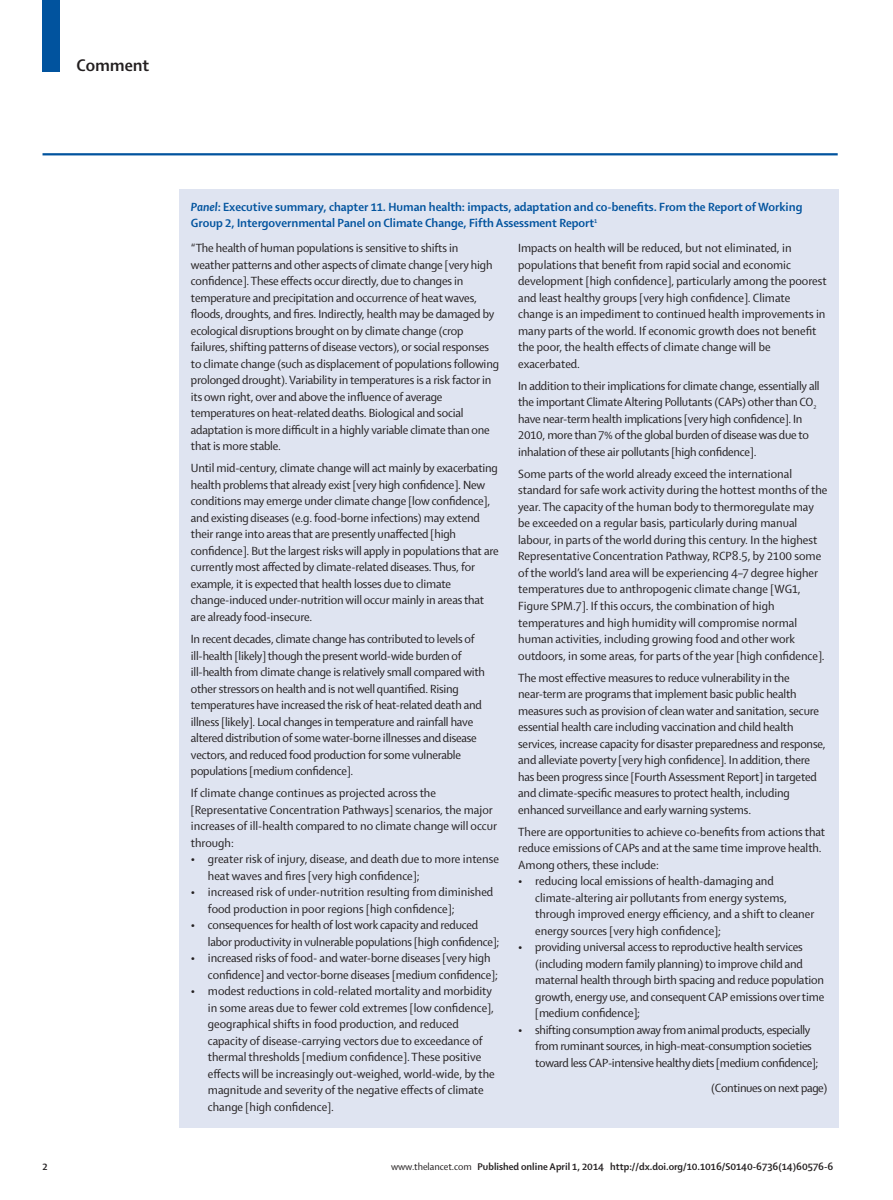
<style>
.page{position:relative;width:893px;height:1200px;background:#fff}
.page>*{position:absolute;margin:0;border:0;box-sizing:border-box;transform-origin:0 0}
.t1{font:700 18px "Shaker 2 Lancet";color:#231f20}
.panel_text{font:12.75px/16.5px "Shaker 2 Lancet";letter-spacing:-.01em;color:#231f20}
.panel_main_head__blu{font:700 12.75px/16.5px "Shaker 2 Lancet";color:#01539e}
.t2{font:700 10.5px "Shaker 2 Lancet";color:#231f20}
.s1{font-style:italic}
.s2{font-weight:400}
</style>
<div class="page">
<div style="left:43px;top:0;width:17px;height:71px;background:#01539e"></div>
<hr style="left:43px;top:153px;width:795px;height:2px;background:#01539e">
<div style="left:180px;top:189px;width:659px;height:938px;background:#dfe4f1"></div>
<p class="t1" style="left:77px;top:54px;width:74px">Comment</p>
<p class="panel_main_head__blu" style="left:191px;top:197px;width:613px"><span class="s1">Panel</span>: Executive summary, chapter 11. Human health: impacts, adaptation and co-benefits. From the Report of Working<br>Group 2, Intergovernmental Panel on Climate Change, Fifth Assessment Report<sup>1</sup></p>
<p class="panel_text" style="left:191px;top:239px;width:310px">“The health of human populations is sensitive to shifts in weather patterns and other aspects of climate change [very high confidence]. These effects occur directly, due to changes in temperature and precipitation and occurrence of heat waves, floods, droughts, and fires. Indirectly, health may be damaged by ecological disruptions brought on by climate change (crop failures, shifting patterns of disease vectors), or social responses to climate change (such as displacement of populations following prolonged drought). Variability in temperatures is a risk factor in its own right, over and above the influence of average temperatures on heat-related deaths. Biological and social adaptation is more difficult in a highly variable climate than one that is more stable.</p>
<p class="panel_text" style="left:191px;top:459px;width:309px">Until mid-century, climate change will act mainly by exacerbating health problems that already exist [very high confidence]. New conditions may emerge under climate change [low confidence], and existing diseases (e.g. food-borne infections) may extend their range into areas that are presently unaffected [high confidence]. But the largest risks will apply in populations that are currently most affected by climate-related diseases. Thus, for example, it is expected that health losses due to climate change-induced under-nutrition will occur mainly in areas that are already food-insecure.</p>
<p class="panel_text" style="left:191px;top:630px;width:296px">In recent decades, climate change has contributed to levels of ill-health [likely] though the present world-wide burden of ill-health from climate change is relatively small compared with other stressors on health and is not well quantified. Rising temperatures have increased the risk of heat-related death and illness [likely]. Local changes in temperature and rainfall have altered distribution of some water-borne illnesses and disease vectors, and reduced food production for some vulnerable populations [medium confidence].</p>
<p class="panel_text" style="left:191px;top:784px;width:308px">If climate change continues as projected across the [Representative Concentration Pathways] scenarios, the major increases of ill-health compared to no climate change will occur through:</p>
<p class="panel_text" style="left:208px;top:850px;width:292px;text-indent:-17px">• greater risk of injury, disease, and death due to more intense heat waves and fires [very high confidence];</p>
<p class="panel_text" style="left:208px;top:883px;width:287px;text-indent:-17px">• increased risk of under-nutrition resulting from diminished food production in poor regions [high confidence];</p>
<p class="panel_text" style="left:208px;top:916px;width:293px;text-indent:-17px">• consequences for health of lost work capacity and reduced labor productivity in vulnerable populations [high confidence];</p>
<p class="panel_text" style="left:208px;top:949px;width:291px;text-indent:-17px">• increased risks of food- and water-borne diseases [very high confidence] and vector-borne diseases [medium confidence];</p>
<p class="panel_text" style="left:208px;top:982px;width:288px;text-indent:-17px">• modest reductions in cold-related mortality and morbidity in some areas due to fewer cold extremes [low confidence], geographical shifts in food production, and reduced capacity of disease-carrying vectors due to exceedance of thermal thresholds [medium confidence]. These positive effects will be increasingly out-weighed, world-wide, by the magnitude and severity of the negative effects of climate change [high confidence].</p>
<p class="panel_text" style="left:518px;top:239px;width:310px">Impacts on health will be reduced, but not eliminated, in populations that benefit from rapid social and economic development [high confidence], particularly among the poorest and least healthy groups [very high confidence]. Climate change is an impediment to continued health improvements in many parts of the world. If economic growth does not benefit the poor, the health effects of climate change will be exacerbated.</p>
<p class="panel_text" style="left:518px;top:377px;width:303px">In addition to their implications for climate change, essentially all the important Climate Altering Pollutants (CAPs) other than CO<sub>2 </sub>have near-term health implications [very high confidence]. In 2010, more than 7% of the global burden of disease was due to inhalation of these air pollutants [high confidence].</p>
<p class="panel_text" style="left:518px;top:465px;width:311px">Some parts of the world already exceed the international standard for safe work activity during the hottest months of the year. The capacity of the human body to thermoregulate may be exceeded on a regular basis, particularly during manual labour, in parts of the world during this century. In the highest Representative Concentration Pathway, RCP8.5, by 2100 some of the world’s land area will be experiencing 4–7 degree higher temperatures due to anthropogenic climate change [WG1, Figure SPM.7]. If this occurs, the combination of high temperatures and high humidity will compromise normal human activities, including growing food and other work outdoors, in some areas, for parts of the year [high confidence].</p>
<p class="panel_text" style="left:518px;top:668px;width:309px">The most effective measures to reduce vulnerability in the near-term are programs that implement basic public health measures such as provision of clean water and sanitation, secure essential health care including vaccination and child health services, increase capacity for disaster preparedness and response, and alleviate poverty [very high confidence]. In addition, there has been progress since [Fourth Assessment Report] in targeted and climate-specific measures to protect health, including enhanced surveillance and early warning systems.</p>
<p class="panel_text" style="left:518px;top:822px;width:308px">There are opportunities to achieve co-benefits from actions that reduce emissions of CAPs and at the same time improve health.<br>Among others, these include:</p>
<p class="panel_text" style="left:535px;top:872px;width:280px;text-indent:-17px">• reducing local emissions of health-damaging and climate-altering air pollutants from energy systems, through improved energy efficiency, and a shift to cleaner energy sources [very high confidence];</p>
<p class="panel_text" style="left:535px;top:938px;width:291px;text-indent:-17px">• providing universal accessto reproductive health services (including modern family planning) to improve child and maternal health through birth spacing and reduce population growth, energy use, and consequent CAP emissions over time [medium confidence];</p>
<p class="panel_text" style="left:535px;top:1020px;width:285px;text-indent:-17px">• shifting consumption away from animal products, especially from ruminant sources, in high-meat-consumption societies toward less CAP-intensive healthy diets [medium confidence];</p>
<p class="panel_text" style="left:711px;top:1078px;width:118px">(Continues on next page)</p>
<p class="t2" style="left:43px;top:1159px;width:7px">2</p>
<p class="t2" style="left:391px;top:1159px;width:444px"><span class="s2">www.thelancet.com</span> Published online April 1, 2014 http://dx.doi.org/10.1016/S0140-6736(14)60576-6</p>
</div>
